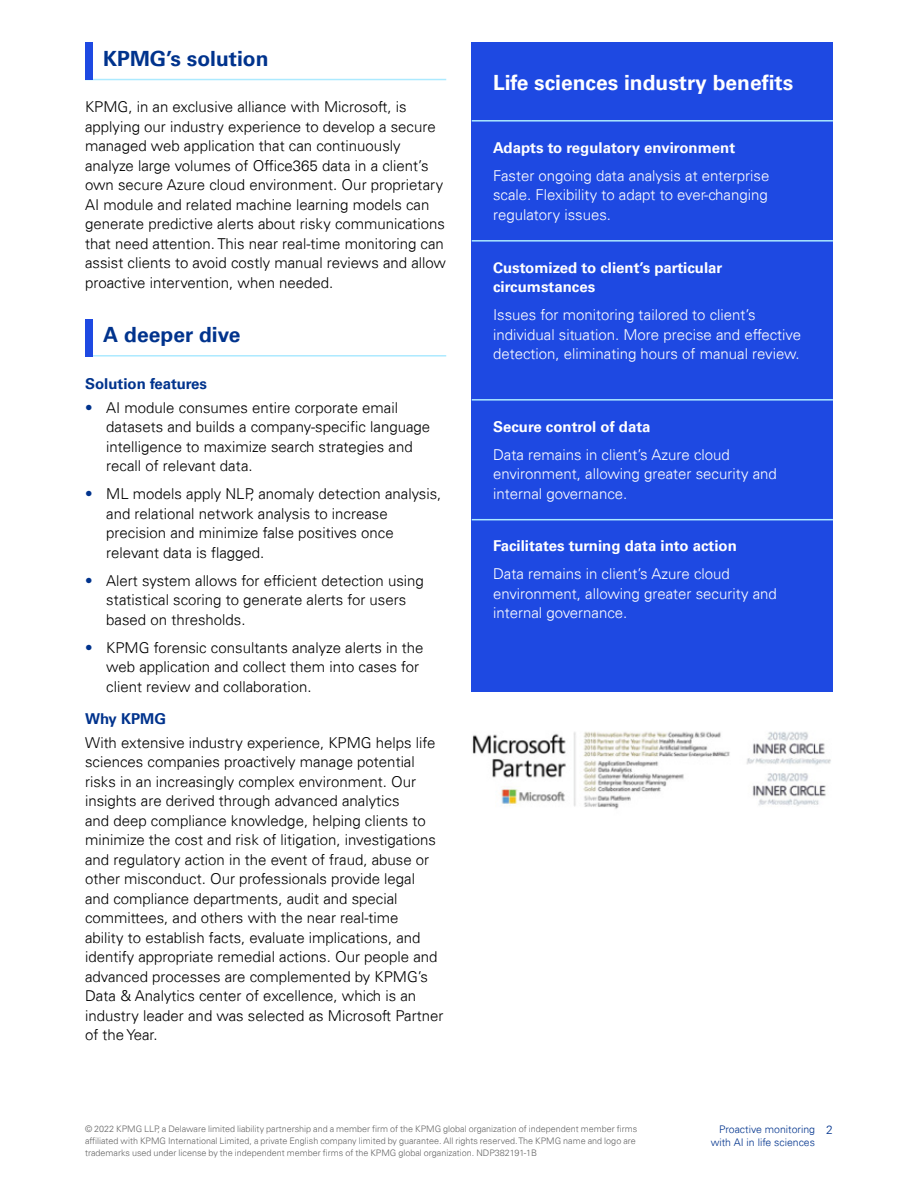
<style>
.page{position:relative;width:918px;height:1188px;background:#fff}
.page>*{position:absolute;margin:0;border:0;box-sizing:border-box;transform-origin:0 0}
.t1{font:700 21px "Univers 65";color:#fff}
.t2{font:700 21px "Univers 65";color:#00338d}
.t3{font:300 15px/19.5px "Univers 45";color:#000}
.t4{font:300 15px/19.5px "Univers 45";color:#fff}
.t5{font:700 15px/19.5px "Univers 65";color:#fff}
.t6{font:700 15px "Univers 65";color:#00338d}
.t7{font:300 12px "Univers 45";color:#00338d}
.t8{font:300 10.5px/13.5px "Univers 45";color:#00338d;text-align:right}
.t9{font:300 9px/12px "Univers 45";color:#666}
.s1{color:#00338d}
</style>
<div class="page">
<hr style="left:85px;top:79px;width:361px;height:1px;background:#aceaff">
<div style="left:85px;top:43px;width:8px;height:37px;background:#1e49e2"></div>
<hr style="left:85px;top:355px;width:361px;height:2px;background:#aceaff">
<div style="left:85px;top:319px;width:8px;height:38px;background:#1e49e2"></div>
<div style="left:472px;top:43px;width:361px;height:649px;background:#1e49e2"></div>
<hr style="left:472px;top:120px;width:361px;height:2px;background:#aceaff">
<hr style="left:472px;top:240px;width:361px;height:2px;background:#aceaff">
<hr style="left:472px;top:399px;width:361px;height:2px;background:#aceaff">
<hr style="left:472px;top:519px;width:361px;height:1px;background:#aceaff">
<img style="left:472px;top:731px;width:359px;height:78px">
<h1 class="t2" style="left:103px;top:46px;width:167px">KPMG’s solution</h1>
<p class="t3" style="left:85px;top:97px;width:363px">KPMG, in an exclusive alliance with Microsoft, is applying our industry experience to develop a secure managed web application that can continuously analyze large volumes of Office365 data in a client’s own secure Azure cloud environment. Our proprietary AI module and related machine learning models can generate predictive alerts about risky communications that need attention. This near real-time monitoring can assist clients to avoid costly manual reviews and allow proactive intervention, when needed.</p>
<h1 class="t2" style="left:103px;top:322px;width:139px">A deeper dive</h1>
<p class="t6" style="left:85px;top:375px;width:124px">Solution features</p>
<p class="t3" style="left:106px;top:398px;width:325px;text-indent:-21px"><span class="s1">•</span> AI module consumes entire corporate email datasets and builds a company-specific language intelligence to maximize search strategies and recall of relevant data.</p>
<p class="t3" style="left:106px;top:484px;width:337px;text-indent:-21px"><span class="s1">•</span> ML models apply NLP, anomaly detection analysis, and relational network analysis to increase precision and minimize false positives once relevant data is flagged.</p>
<p class="t3" style="left:106px;top:571px;width:319px;text-indent:-21px"><span class="s1">•</span> Alert system allows for efficient detection using statistical scoring to generate alerts for users based on thresholds.</p>
<p class="t3" style="left:106px;top:638px;width:319px;text-indent:-21px"><span class="s1">•</span> KPMG forensic consultants analyze alerts in the web application and collect them into cases for client review and collaboration.</p>
<p class="t6" style="left:85px;top:710px;width:83px">Why KPMG</p>
<p class="t3" style="left:85px;top:733px;width:360px">With extensive industry experience, KPMG helps life sciences companies proactively manage potential risks in an increasingly complex environment. Our insights are derived through advanced analytics<br>and deep compliance knowledge, helping clients to minimize the cost and risk of litigation, investigations and regulatory action in the event of fraud, abuse or other misconduct. Our professionals provide legal<br>and compliance departments, audit and special committees, and others with the near real-time<br>ability to establish facts, evaluate implications, and identify appropriate remedial actions. Our people and advanced processes are complemented by KPMG’s Data &amp; Analytics center of excellence, which is an industry leader and was selected as Microsoft Partner of the Year.</p>
<h1 class="t1" style="left:493px;top:70px;width:302px">Life sciences industry benefits</h1>
<p class="t5" style="left:493px;top:138px;width:244px">Adapts to regulatory environment</p>
<p class="t4" style="left:493px;top:165px;width:278px;text-align:justify">Faster ongoing data analysis at enterprise scale. Flexibility to adapt to ever-changing regulatory issues.</p>
<p class="t5" style="left:493px;top:258px;width:231px">Customized to client’s particular circumstances</p>
<p class="t4" style="left:493px;top:305px;width:310px">Issues for monitoring tailored to client’s individual situation. More precise and effective detection, eliminating hours of manual review.</p>
<p class="t5" style="left:493px;top:417px;width:159px">Secure control of data</p>
<p class="t4" style="left:493px;top:445px;width:285px">Data remains in client’s Azure cloud environment, allowing greater security and internal governance.</p>
<p class="t5" style="left:493px;top:537px;width:245px">Facilitates turning data into action</p>
<p class="t4" style="left:493px;top:564px;width:285px">Data remains in client’s Azure cloud environment, allowing greater security and internal governance.</p>
<p class="t9" style="left:85px;top:1122px;width:554px">© 2022 KPMG LLP, a Delaware limited liability partnership and a member firm of the KPMG global organization of independent member firms affiliated with KPMG International Limited, a private English company limited by guarantee. All rights reserved. The KPMG name and logo are trademarks used under license by the independent member firms of the KPMG global organization. NDP382191-1B</p>
<p class="t8" style="left:711px;top:1122px;width:106px">Proactive monitoring with AI in life sciences</p>
<p class="t7" style="left:826px;top:1122px;width:8px">2</p>
</div>
